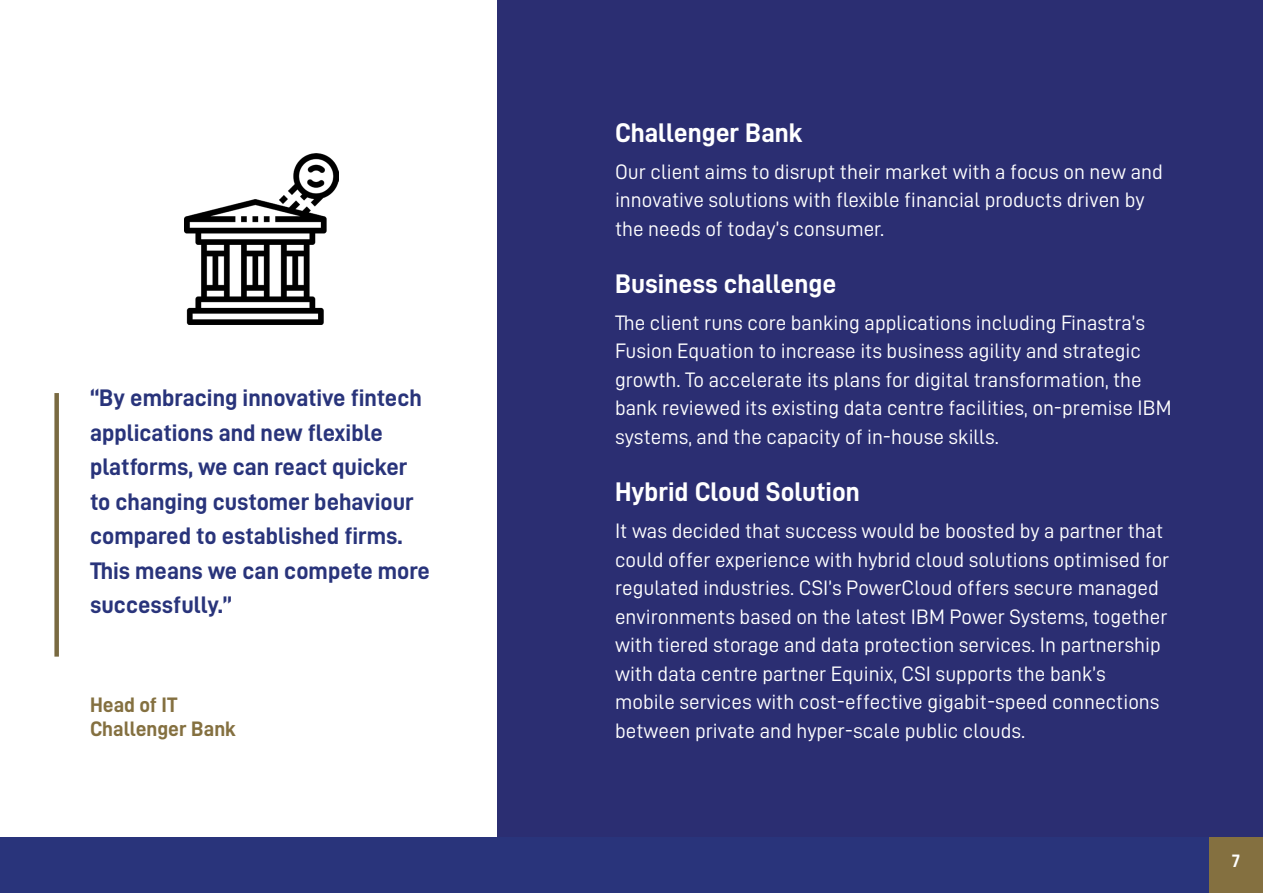
<style>
.page{position:relative;width:1263px;height:893px;background:#fff}
.page>*{position:absolute;margin:0;border:0;box-sizing:border-box;transform-origin:0 0}
.t1{font:27px "D DIN Bold";color:#fff}
.t2{font:24px/34.5px "D DIN Bold";color:#29347b}
.t3{font:21px/28.5px "D DIN";color:#fff}
.t4{font:21px "D DIN Bold";color:#847040}
.t5{font:18px "D DIN Bold";color:#fff}
</style>
<div class="page">
<div style="left:497px;top:0;width:766px;height:880px;background:#2b2e72"></div>
<div style="left:1209px;top:838px;width:54px;height:55px;background:#847040"></div>
<div style="left:0;top:838px;width:1209px;height:55px;background:#29347b"></div>
<div style="left:54px;top:393px;width:5px;height:264px;background:#796a41"></div>
<img style="left:184px;top:153px;width:155px;height:171px">
<p class="t2" style="left:90px;top:380px;width:333px">“By embracing innovative fintech applications and new flexible platforms, we can react quicker to changing customer behaviour compared to established firms.</p>
<p class="t2" style="left:90px;top:553px;width:341px">This means we can compete more successfully.”</p>
<p class="t4" style="left:90px;top:693px;width:89px">Head of IT</p>
<p class="t4" style="left:90px;top:717px;width:148px">Challenger Bank</p>
<p class="t1" style="left:615px;top:118px;width:189px">Challenger Bank</p>
<p class="t3" style="left:615px;top:157px;width:549px">Our client aims to disrupt their market with a focus on new and innovative solutions with flexible financial products driven by the needs of today’s consumer.</p>
<p class="t1" style="left:615px;top:269px;width:223px">Business challenge</p>
<p class="t3" style="left:615px;top:308px;width:558px">The client runs core banking applications including Finastra’s Fusion Equation to increase its business agility and strategic growth. To accelerate its plans for digital transformation, the bank reviewed its existing data centre facilities, on-premise IBM systems, and the capacity of in-house skills.</p>
<p class="t1" style="left:615px;top:477px;width:246px">Hybrid Cloud Solution</p>
<p class="t3" style="left:615px;top:516px;width:556px">It was decided that success would be boosted by a partner that could offer experience with hybrid cloud solutions optimised for regulated industries. CSI’s PowerCloud offers secure managed environments based on the latest IBM Power Systems, together with tiered storage and data protection services. In partnership with data centre partner Equinix, CSI supports the bank’s mobile services with cost-effective gigabit-speed connections between private and hyper-scale public clouds.</p>
<p class="t5" style="left:1232px;top:851px;width:10px">7</p>
</div>
